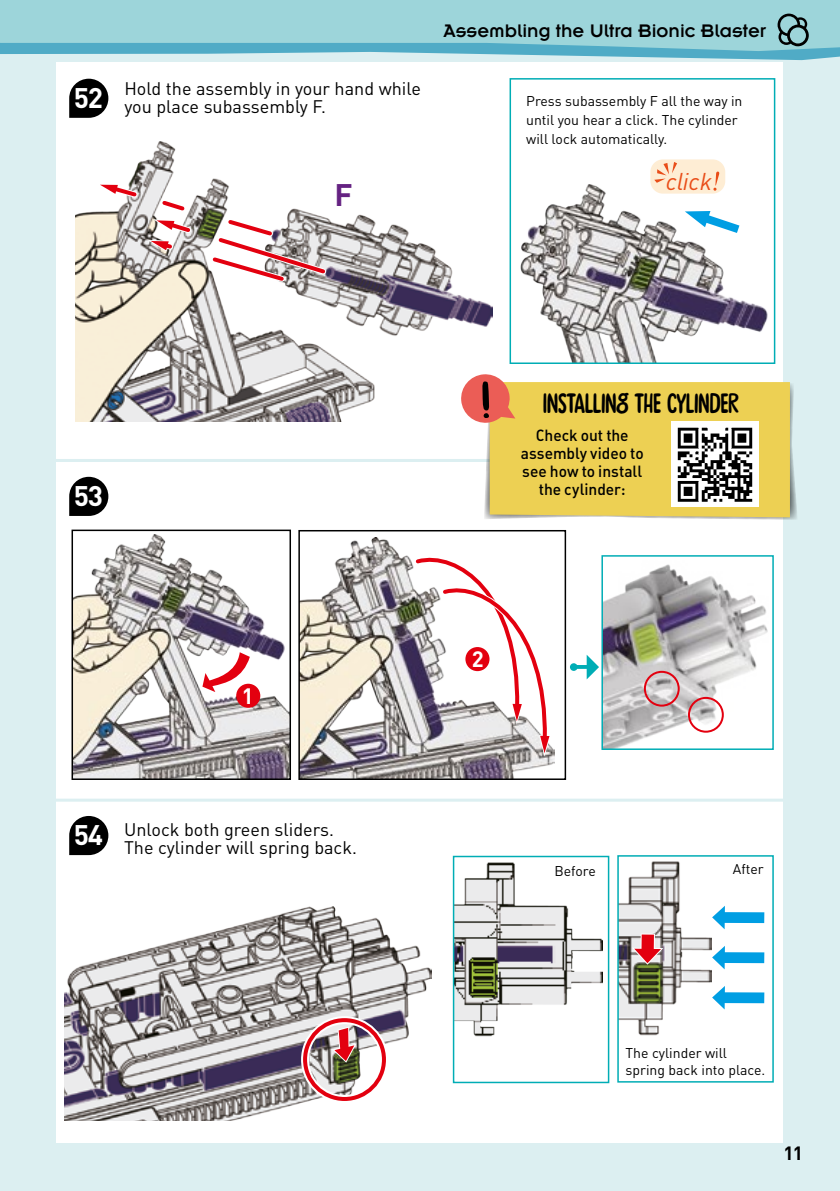
<style>
.page{position:relative;width:840px;height:1191px;background:#fff}
.page>*{position:absolute;margin:0;border:0;box-sizing:border-box;transform-origin:0 0}
.t1{font:700 30.8px "DINOT";color:#652282}
.t2{font:28px "Stick A Round";letter-spacing:-.015em;color:#000}
.t3{font:700 28px "DINOT";color:#fff}
.t4{font:italic 24px "DINOT";color:#e94d18}
.t5{font:700 22px "DINOT";color:#fff}
.t6{font:20px "Insignia A";color:#000}
.t7{font:700 19px "DINOT";color:#000}
.t8{font:18px/18px "DINOT";color:#000}
.t9{font:500 16px/18px "DINOT";color:#000;text-align:center}
.t10{font:14px/19.2px "DINOT";color:#000}
</style>
<div class="page">
<div style="left:0;top:60px;width:839px;height:1131px;background:#dceff1"></div>
<div style="left:57px;top:62px;width:725px;height:1080px;background:#fff"></div>
<img style="left:74px;top:534px;width:214px;height:243px">
<div style="left:71px;top:529px;width:220px;height:251px;border:2px solid #000"></div>
<img style="left:75px;top:142px;width:417px;height:280px">
<img style="left:520px;top:184px;width:248px;height:177px">
<div style="left:509px;top:78px;width:265px;height:286px;border:2px solid #00adb5"></div>
<img style="left:301px;top:537px;width:253px;height:240px">
<div style="left:298px;top:530px;width:267px;height:250px;border:2px solid #000"></div>
<img style="left:65px;top:906px;width:366px;height:214px">
<img style="left:604px;top:564px;width:164px;height:183px">
<div style="left:601px;top:555px;width:172px;height:195px;border:2px solid #00adb5"></div>
<div style="left:643px;top:671px;width:36px;height:35px;border:2px solid #e3000f;border-radius:50%"></div>
<div style="left:687px;top:697px;width:36px;height:35px;border:2px solid #e3000f;border-radius:50%"></div>
<img style="left:455px;top:862px;width:147px;height:175px">
<div style="left:452px;top:855px;width:157px;height:228px;border:2px solid #00adb5"></div>
<img style="left:620px;top:861px;width:90px;height:175px">
<div style="left:617px;top:855px;width:156px;height:227px;border:2px solid #00adb5"></div>
<svg style="left:570px;top:655px;width:28px;height:24px"></svg>
<svg style="left:97px;top:181px;width:98px;height:73px"></svg>
<svg style="left:207px;top:214px;width:123px;height:72px"></svg>
<svg style="left:202px;top:652px;width:48px;height:40px"></svg>
<svg style="left:410px;top:551px;width:140px;height:205px"></svg>
<svg style="left:330px;top:1025px;width:28px;height:39px"></svg>
<div style="left:301px;top:1016px;width:87px;height:87px;border:8px solid #fff;border-radius:50%"></div>
<div style="left:303px;top:1018px;width:83px;height:83px;border:4px solid #e3000f;border-radius:50%"></div>
<svg style="left:629px;top:932px;width:36px;height:34px"></svg>
<svg style="left:708px;top:901px;width:57px;height:33px"></svg>
<svg style="left:678px;top:209px;width:63px;height:26px"></svg>
<svg style="left:708px;top:981px;width:57px;height:33px"></svg>
<svg style="left:708px;top:941px;width:57px;height:33px"></svg>
<hr style="left:0;top:459px;width:839px;height:3px;background:#dceff1">
<hr style="left:0;top:798px;width:839px;height:3px;background:#dceff1">
<svg style="left:69px;top:79px;width:39px;height:39px"></svg>
<svg style="left:69px;top:477px;width:39px;height:39px"></svg>
<svg style="left:69px;top:816px;width:39px;height:39px"></svg>
<div style="left:236px;top:683px;width:24px;height:25px;background:#e3000f;border-radius:50%"></div>
<div style="left:465px;top:647px;width:24px;height:24px;background:#e3000f;border-radius:50%"></div>
<div style="left:650px;top:159px;width:74px;height:35px;background:#feedd4;border-radius:13px"></div>
<svg style="left:654px;top:162px;width:22px;height:21px"></svg>
<svg style="left:713px;top:172px;width:6px;height:19px"></svg>
<hr style="left:828px;top:0;width:3px;height:1191px;background:#dceff1">
<svg style="left:0;top:51px;width:839px;height:9px;fill:#dceff1"></svg>
<svg style="left:0;top:0;width:839px;height:51px;fill:#9dd5da"></svg>
<svg style="left:777px;top:14px;width:31px;height:32px"></svg>
<svg style="left:484px;top:381px;width:313px;height:139px"></svg>
<div style="left:489px;top:382px;width:300px;height:135px;background:#edd053"></div>
<svg style="left:460px;top:373px;width:55px;height:51px"></svg>
<img style="left:670px;top:421px;width:88px;height:86px">
<h2 class="t3" style="left:74px;top:80px;width:31px">52</h2>
<p class="t8" style="left:124px;top:79px;width:298px">Hold the assembly in your hand while you place subassembly F.</p>
<h1 class="t1" style="left:334px;top:174px;width:20px">F</h1>
<h3 class="t6" style="left:443px;top:20px;width:324px">Assembling the Ultra Bionic Blaster</h3>
<p class="t10" style="left:526px;top:91px;width:218px">Press subassembly F all the way in until you hear a click. The cylinder will lock automatically.</p>
<h3 class="t4" style="left:665px;top:166px;width:48px">click</h3>
<h2 class="t3" style="left:74px;top:478px;width:31px">53</h2>
<h3 class="t5" style="left:242px;top:681px;width:13px">1</h3>
<h2 class="t3" style="left:74px;top:817px;width:31px">54</h2>
<p class="t8" style="left:124px;top:819px;width:234px">Unlock both green sliders.<br>The cylinder will spring back.</p>
<h2 class="t2" style="left:542px;top:387px;width:197px">INSTALLING THE CYLINDER</h2>
<p class="t9" style="left:520px;top:426px;width:124px">Check out the assembly video to see how to install the cylinder:</p>
<h3 class="t5" style="left:471px;top:644px;width:13px">2</h3>
<p class="t10" style="left:554px;top:861px;width:43px">Before</p>
<p class="t10" style="left:732px;top:858px;width:32px">After</p>
<p class="t10" style="left:625px;top:1044px;width:141px;line-height:16.8px">The cylinder will spring back into place.</p>
<h3 class="t7" style="left:783px;top:1140px;width:21px">11</h3>
</div>
